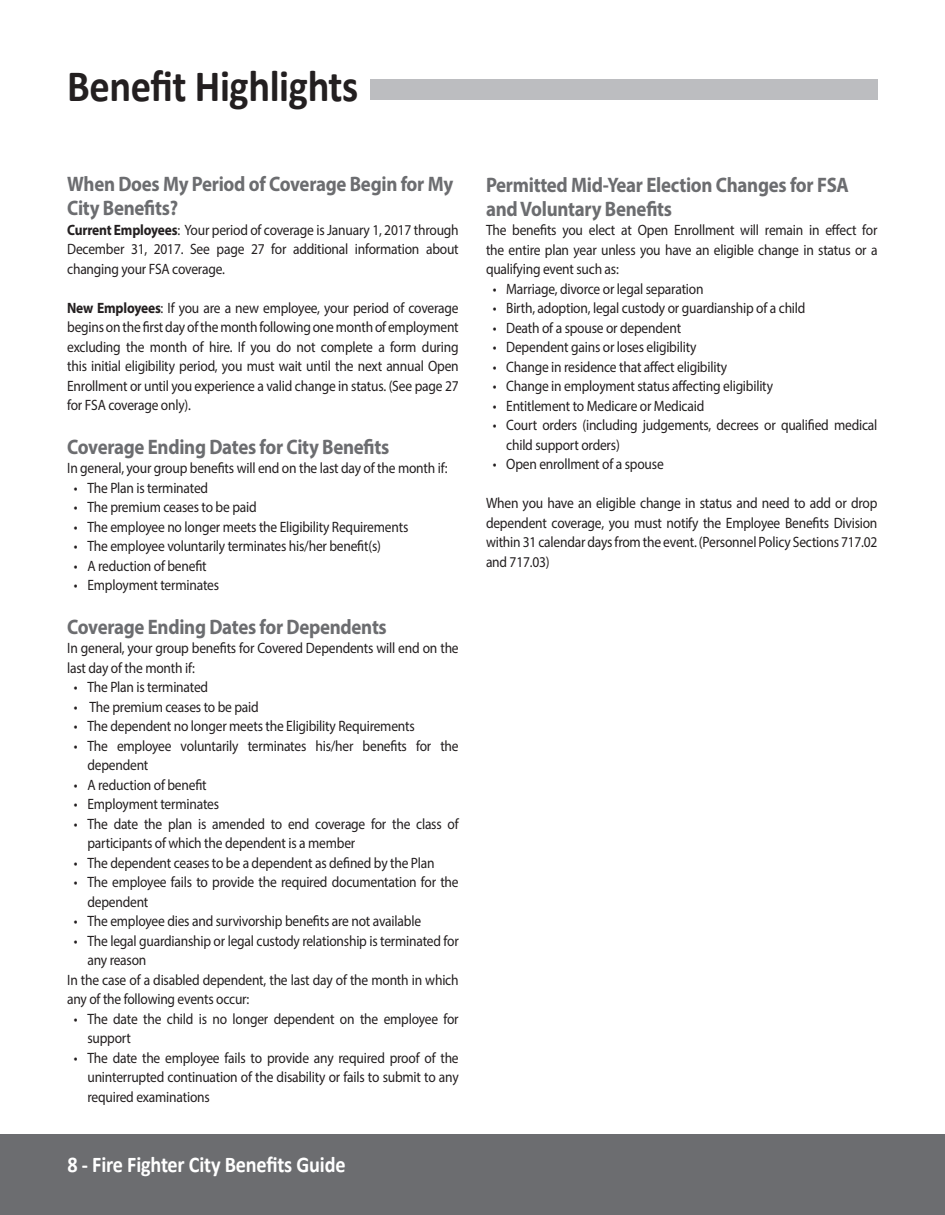
<style>
.page{position:relative;width:945px;height:1215px;background:#fff}
.page>*{position:absolute;margin:0;border:0;box-sizing:border-box;transform-origin:0 0}
.t1{font:700 45px "Calibri";letter-spacing:-.01em;color:#231f20;scale:.9 1}
.t2{font:700 22.5px "Calibri";letter-spacing:-.01em;color:#fff;scale:.9 1}
.t3{font:700 21px/24px "Myriad Pro";letter-spacing:-.015em;color:#6c6d70;scale:.9 1}
.t4{font:15px/19.5px "Myriad Pro";letter-spacing:-.015em;color:#231f20;scale:.9 1}
.s1{font-weight:700}
</style>
<div class="page">
<div style="left:0;top:1134px;width:945px;height:81px;background:#6c6d70"></div>
<div style="left:370px;top:79px;width:507px;height:20px;background:#bcbdc0"></div>
<h1 class="t1" style="left:67px;top:58px;width:325px">Benefit Highlights</h1>
<h3 class="t3" style="left:67px;top:171px;width:430px">When Does My Period of Coverage Begin for My<br>City Benefits?</h3>
<p class="t4" style="left:67px;top:220px;width:437px;text-align:justify"><span class="s1">Current Employees</span>: Your period of coverage is January 1, 2017 through December 31, 2017. See page 27 for additional information about changing your FSA coverage.</p>
<p class="t4" style="left:67px;top:298px;width:437px;text-align:justify"><span class="s1">New Employees</span>: If you are a new employee, your period of coverage begins on the first day of the month following one month of employment excluding the month of hire. If you do not complete a form during this initial eligibility period, you must wait until the next annual Open Enrollment or until you experience a valid change in status. (See page 27 for FSA coverage only).</p>
<h3 class="t3" style="left:67px;top:434px;width:359px">Coverage Ending Dates for City Benefits</h3>
<p class="t4" style="left:67px;top:458px;width:424px">In general, your group benefits will end on the last day of the month if:</p>
<p class="t4" style="left:74px;top:478px;width:151px">• The Plan is terminated</p>
<p class="t4" style="left:74px;top:497px;width:205px">• The premium ceases to be paid</p>
<p class="t4" style="left:74px;top:517px;width:373px">• The employee no longer meets the Eligibility Requirements</p>
<p class="t4" style="left:74px;top:536px;width:343px">• The employee voluntarily terminates his/her benefit(s)</p>
<p class="t4" style="left:74px;top:556px;width:149px">• A reduction of benefit</p>
<p class="t4" style="left:74px;top:575px;width:163px">• Employment terminates</p>
<h3 class="t3" style="left:67px;top:614px;width:357px">Coverage Ending Dates for Dependents</h3>
<p class="t4" style="left:67px;top:638px;width:437px">In general, your group benefits for Covered Dependents will end on the last day of the month if:</p>
<p class="t4" style="left:74px;top:677px;width:151px">• The Plan is terminated</p>
<p class="t4" style="left:74px;top:697px;width:207px">• The premium ceases to be paid</p>
<p class="t4" style="left:74px;top:716px;width:380px">• The dependent no longer meets the Eligibility Requirements</p>
<p class="t4" style="left:87px;top:736px;width:414px;text-indent:-14px">• The employee voluntarily terminates his/her benefits for the dependent</p>
<p class="t4" style="left:74px;top:775px;width:149px">• A reduction of benefit</p>
<p class="t4" style="left:74px;top:794px;width:163px">• Employment terminates</p>
<p class="t4" style="left:87px;top:814px;width:414px;text-indent:-14px">• The date the plan is amended to end coverage for the class of participants of which the dependent is a member</p>
<p class="t4" style="left:74px;top:853px;width:402px">• The dependent ceases to be a dependent as defined by the Plan</p>
<p class="t4" style="left:87px;top:872px;width:414px;text-indent:-14px">• The employee fails to provide the required documentation for the dependent</p>
<p class="t4" style="left:74px;top:911px;width:387px">• The employee dies and survivorship benefits are not available</p>
<p class="t4" style="left:74px;top:931px;width:429px">• The legal guardianship or legal custody relationship is terminated for</p>
<p class="t4" style="left:87px;top:950px;width:67px">any reason</p>
<p class="t4" style="left:67px;top:970px;width:436px">In the case of a disabled dependent, the last day of the month in which</p>
<p class="t4" style="left:67px;top:989px;width:204px">any of the following events occur:</p>
<p class="t4" style="left:87px;top:1009px;width:414px;text-indent:-14px">• The date the child is no longer dependent on the employee for support</p>
<p class="t4" style="left:87px;top:1048px;width:414px;text-align:justify;text-indent:-14px">• The date the employee fails to provide any required proof of the uninterrupted continuation of the disability or fails to submit to any required examinations</p>
<h2 class="t2" style="left:68px;top:1150px;width:310px">8 - Fire Fighter City Benefits Guide</h2>
<h3 class="t3" style="left:486px;top:172px;width:405px">Permitted Mid-Year Election Changes for FSA and Voluntary Benefits</h3>
<p class="t4" style="left:486px;top:220px;width:437px;text-align:justify">The benefits you elect at Open Enrollment will remain in effect for the entire plan year unless you have an eligible change in status or a qualifying event such as:</p>
<p class="t4" style="left:493px;top:279px;width:236px">• Marriage, divorce or legal separation</p>
<p class="t4" style="left:493px;top:298px;width:349px">• Birth, adoption, legal custody or guardianship of a child</p>
<p class="t4" style="left:493px;top:318px;width:211px">• Death of a spouse or dependent</p>
<p class="t4" style="left:493px;top:337px;width:228px">• Dependent gains or loses eligibility</p>
<p class="t4" style="left:493px;top:357px;width:262px">• Change in residence that affect eligibility</p>
<p class="t4" style="left:493px;top:376px;width:313px">• Change in employment status affecting eligibility</p>
<p class="t4" style="left:493px;top:396px;width:237px">• Entitlement to Medicare or Medicaid</p>
<p class="t4" style="left:506px;top:415px;width:414px;text-indent:-14px">• Court orders (including judgements, decrees or qualified medical child support orders)</p>
<p class="t4" style="left:493px;top:454px;width:192px">• Open enrollment of a spouse</p>
<p class="t4" style="left:486px;top:493px;width:437px;text-align:justify">When you have an eligible change in status and need to add or drop dependent coverage, you must notify the Employee Benefits Division within 31 calendar days from the event. (Personnel Policy Sections 717.02 and 717.03)</p>
</div>
